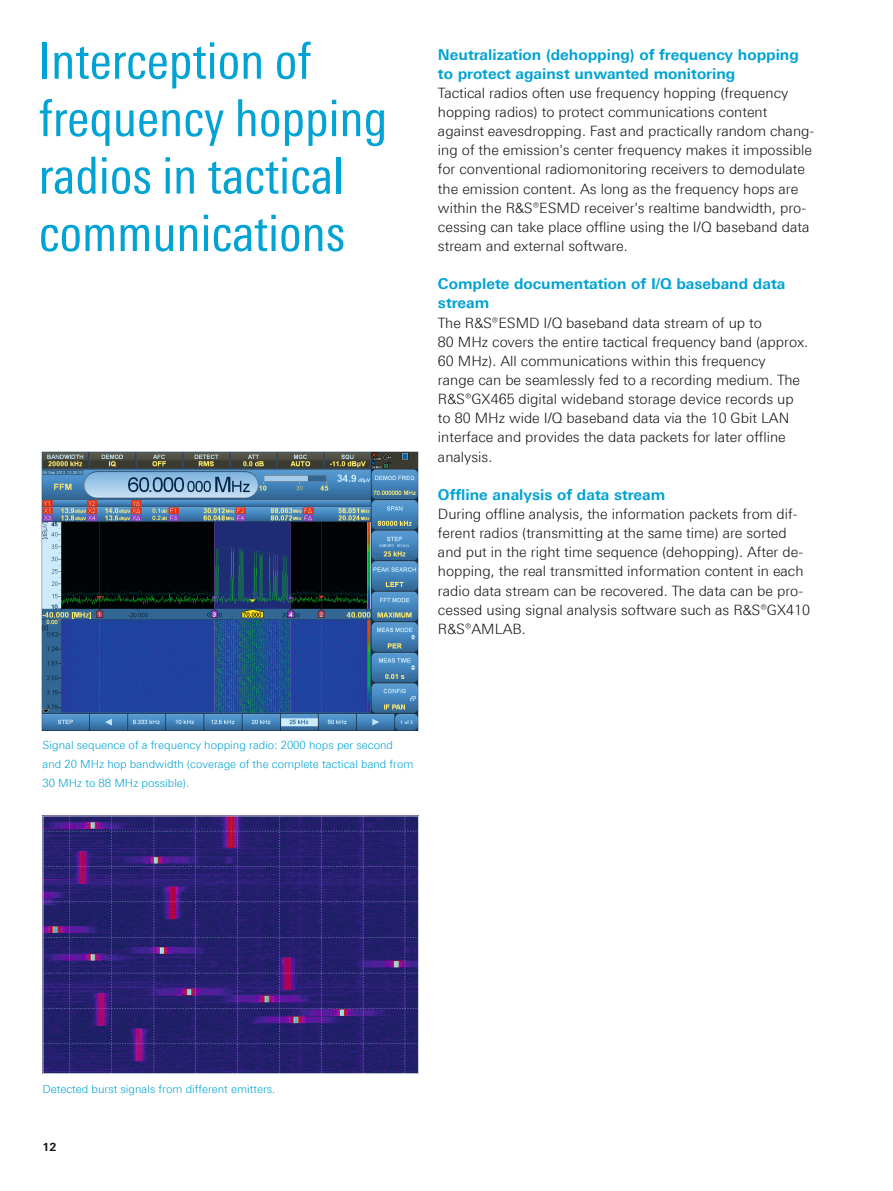
<style>
.page{position:relative;width:893px;height:1191px;background:#fff}
.page>*{position:absolute;margin:0;border:0;box-sizing:border-box;transform-origin:0 0}
.t1{font:51px/57.4px "Linotype Univers 420 Cn";color:#00a3d3}
.t2{font:700 15px/19.2px "Linotype Univers 630";color:#00a3d3}
.t3{font:300 14.25px/19.2px "Linotype Univers 330";color:#131413}
.t4{font:300 11.25px/19.2px "Linotype Univers 330";color:#00a3d3}
.t5{font:700 11.25px "Linotype Univers 630";color:#131413}
</style>
<div class="page">
<img style="left:42px;top:452px;width:377px;height:279px">
<img style="left:45px;top:817px;width:372px;height:255px">
<div style="left:43px;top:815px;width:376px;height:259px;border:1px solid #cdd4d7"></div>
<h1 class="t1" style="left:39px;top:32px;width:350px">Interception of frequency hopping radios in tactical communications</h1>
<p class="t2" style="left:438px;top:45px;width:362px">Neutralization (dehopping) of frequency hopping to protect against unwanted monitoring</p>
<p class="t3" style="left:438px;top:83px;width:378px">Tactical radios often use frequency hopping (frequency hopping radios) to protect communications content against eavesdropping. Fast and practically random chang&shy;ing of the emission's center frequency makes it impossible for conventional radiomonitoring receivers to demodulate the emission content. As long as the frequency hops are within the R&amp;S®ESMD receiver's realtime bandwidth, pro&shy;cessing can take place offline using the I/Q baseband data stream and external software.</p>
<p class="t2" style="left:438px;top:274px;width:349px">Complete documentation of I/Q baseband data stream</p>
<p class="t3" style="left:438px;top:313px;width:372px">The R&amp;S®ESMD I/Q baseband data stream of up to<br>80 MHz covers the entire tactical frequency band (approx.<br>60 MHz). All communications within this frequency<br>range can be seamlessly fed to a recording medium. The R&amp;S®GX465 digital wideband storage device records up to 80 MHz wide I/Q baseband data via the 10 Gbit LAN interface and provides the data packets for later offline analysis.</p>
<p class="t2" style="left:438px;top:485px;width:229px">Offline analysis of data stream</p>
<p class="t3" style="left:438px;top:504px;width:374px">During offline analysis, the information packets from dif&shy;ferent radios (transmitting at the same time) are sorted and put in the right time sequence (dehopping). After de&shy;hopping, the real transmitted information content in each radio data stream can be recovered. The data can be pro&shy;cessed using signal analysis software such as R&amp;S®GX410<br>R&amp;S®AMLAB.</p>
<p class="t4" style="left:43px;top:735px;width:373px">Signal sequence of a frequency hopping radio: 2000 hops per second and 20 MHz hop bandwidth (coverage of the complete tactical band from<br>30 MHz to 88 MHz possible).</p>
<p class="t4" style="left:43px;top:1079px;width:234px">Detected burst signals from different emitters.</p>
<p class="t5" style="left:43px;top:1139px;width:16px">12</p>
</div>
